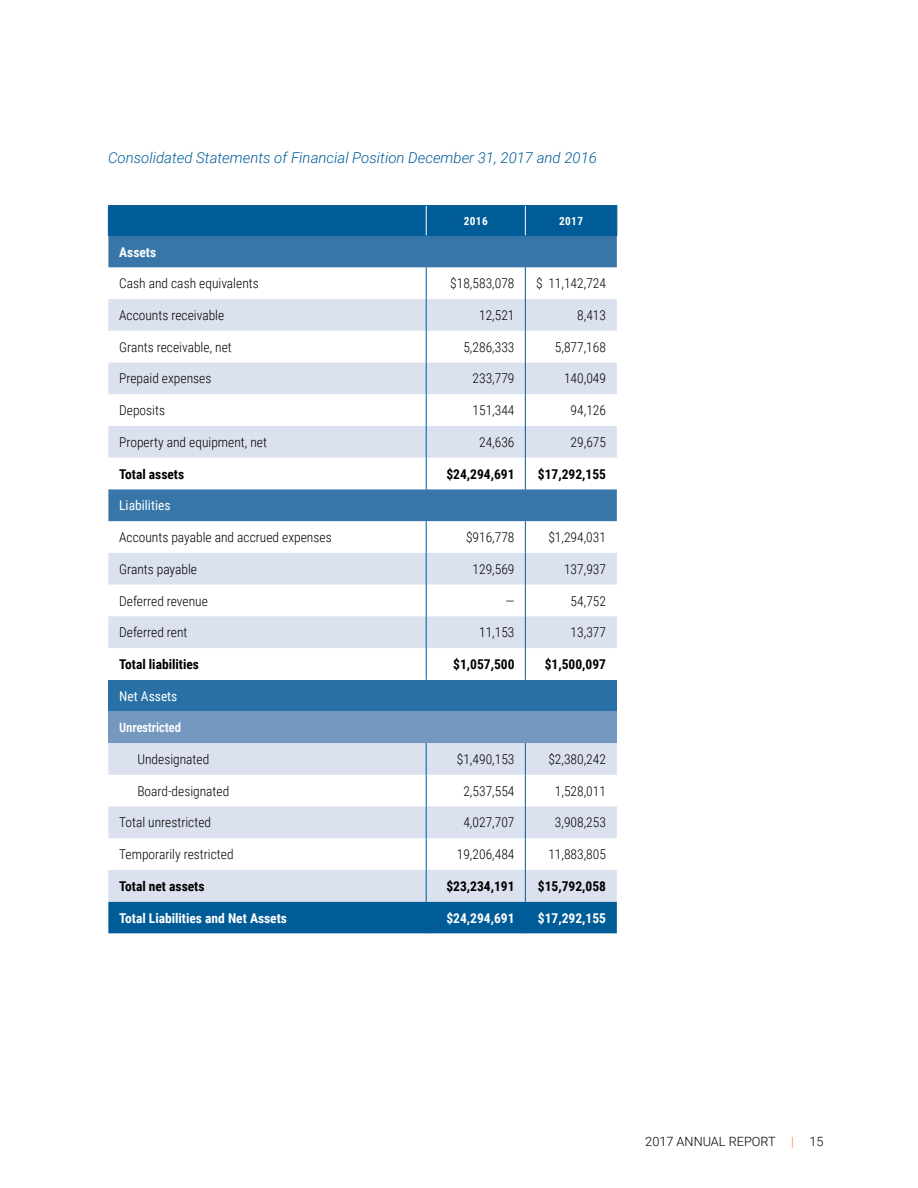
<style>
.page{position:relative;width:918px;height:1188px;background:#fff}
.page>*{position:absolute;margin:0;border:0;box-sizing:border-box;transform-origin:0 0}
.t1{font:italic 300 15px "Roboto";color:#005c97}
.t2{font:300 13.5px "Roboto Condensed";color:#000}
.t3{font:700 13.5px "Roboto Condensed";color:#000}
.t4{font:700 13.5px "Roboto Condensed";color:#fff}
.t5{font:13.5px "Roboto Condensed";color:#fff}
.t6{font:700 13.5px "Acumin Pro Cond";color:#fff}
.t7{font:300 12.75px "Roboto";color:#000}
.t8{font:700 11.25px "Roboto Condensed";letter-spacing:.035em;color:#fff}
.s1{color:#f57e29}
</style>
<div class="page">
<div style="left:108px;top:206px;width:509px;height:727px;background:#005c97"></div>
<svg style="left:108px;top:236px;width:509px;height:63px"></svg>
<svg style="left:108px;top:299px;width:509px;height:603px;fill:#dbe1ee"></svg>
<div style="left:108px;top:680px;width:509px;height:31px;background:#2870a6"></div>
<div style="left:108px;top:711px;width:509px;height:32px;background:#7598c1"></div>
<hr style="left:108px;top:205px;width:318px;height:1px;background:#005c97">
<svg style="left:108px;top:206px;width:1px;height:29px"></svg>
<hr style="left:426px;top:205px;width:99px;height:1px;background:#005c97">
<hr style="left:525px;top:205px;width:92px;height:1px;background:#005c97">
<svg style="left:616px;top:206px;width:1px;height:29px"></svg>
<hr style="left:108px;top:235px;width:318px;height:1px;background:#005c97">
<hr style="left:426px;top:235px;width:99px;height:1px;background:#005c97">
<hr style="left:525px;top:235px;width:92px;height:1px;background:#005c97">
<svg style="left:426px;top:206px;width:1px;height:29px"></svg>
<svg style="left:525px;top:206px;width:1px;height:29px"></svg>
<hr style="left:426px;top:267px;width:1px;height:32px;background:#005c97">
<hr style="left:525px;top:267px;width:1px;height:32px;background:#005c97">
<hr style="left:426px;top:299px;width:1px;height:32px;background:#005c97">
<hr style="left:525px;top:299px;width:1px;height:32px;background:#005c97">
<hr style="left:426px;top:331px;width:1px;height:32px;background:#005c97">
<hr style="left:525px;top:331px;width:1px;height:32px;background:#005c97">
<hr style="left:426px;top:363px;width:1px;height:31px;background:#005c97">
<hr style="left:525px;top:363px;width:1px;height:31px;background:#005c97">
<hr style="left:426px;top:394px;width:1px;height:32px;background:#005c97">
<hr style="left:525px;top:394px;width:1px;height:32px;background:#005c97">
<hr style="left:426px;top:426px;width:1px;height:32px;background:#005c97">
<hr style="left:525px;top:426px;width:1px;height:32px;background:#005c97">
<hr style="left:426px;top:458px;width:1px;height:31px;background:#005c97">
<hr style="left:525px;top:458px;width:1px;height:31px;background:#005c97">
<hr style="left:426px;top:521px;width:1px;height:32px;background:#005c97">
<hr style="left:525px;top:521px;width:1px;height:32px;background:#005c97">
<hr style="left:426px;top:553px;width:1px;height:32px;background:#005c97">
<hr style="left:525px;top:553px;width:1px;height:32px;background:#005c97">
<hr style="left:426px;top:585px;width:1px;height:31px;background:#005c97">
<hr style="left:525px;top:585px;width:1px;height:31px;background:#005c97">
<hr style="left:426px;top:616px;width:1px;height:32px;background:#005c97">
<hr style="left:525px;top:616px;width:1px;height:32px;background:#005c97">
<hr style="left:426px;top:648px;width:1px;height:32px;background:#005c97">
<hr style="left:525px;top:648px;width:1px;height:32px;background:#005c97">
<hr style="left:426px;top:743px;width:1px;height:32px;background:#005c97">
<hr style="left:525px;top:743px;width:1px;height:32px;background:#005c97">
<hr style="left:426px;top:775px;width:1px;height:31px;background:#005c97">
<hr style="left:525px;top:775px;width:1px;height:31px;background:#005c97">
<hr style="left:426px;top:806px;width:1px;height:32px;background:#005c97">
<hr style="left:525px;top:806px;width:1px;height:32px;background:#005c97">
<hr style="left:426px;top:838px;width:1px;height:32px;background:#005c97">
<hr style="left:525px;top:838px;width:1px;height:32px;background:#005c97">
<hr style="left:426px;top:870px;width:1px;height:32px;background:#005c97">
<hr style="left:525px;top:870px;width:1px;height:32px;background:#005c97">
<hr style="left:426px;top:902px;width:1px;height:31px;background:#005c97">
<hr style="left:525px;top:902px;width:1px;height:31px;background:#005c97">
<p class="t1" style="left:108px;top:147px;width:490px">Consolidated Statements of Financial Position December 31, 2017 and 2016</p>
<p class="t8" style="left:464px;top:213px;width:25px">2016</p>
<p class="t8" style="left:559px;top:213px;width:25px">2017</p>
<p class="t4" style="left:119px;top:242px;width:39px">Assets</p>
<p class="t2" style="left:119px;top:274px;width:141px">Cash and cash equivalents</p>
<p class="t2" style="left:450px;top:274px;width:66px">$18,583,078</p>
<p class="t2" style="left:536px;top:274px;width:71px">$ 11,142,724</p>
<p class="t2" style="left:119px;top:306px;width:107px">Accounts receivable</p>
<p class="t2" style="left:479px;top:306px;width:37px">12,521</p>
<p class="t2" style="left:577px;top:306px;width:30px">8,413</p>
<p class="t2" style="left:119px;top:337px;width:114px">Grants receivable, net</p>
<p class="t2" style="left:463px;top:337px;width:53px">5,286,333</p>
<p class="t2" style="left:555px;top:337px;width:53px">5,877,168</p>
<p class="t2" style="left:119px;top:369px;width:94px">Prepaid expenses</p>
<p class="t2" style="left:473px;top:369px;width:43px">233,779</p>
<p class="t2" style="left:564px;top:369px;width:43px">140,049</p>
<p class="t2" style="left:119px;top:401px;width:47px">Deposits</p>
<p class="t2" style="left:473px;top:401px;width:43px">151,344</p>
<p class="t2" style="left:571px;top:401px;width:37px">94,126</p>
<p class="t2" style="left:119px;top:433px;width:149px">Property and equipment, net</p>
<p class="t2" style="left:479px;top:433px;width:37px">24,636</p>
<p class="t2" style="left:571px;top:433px;width:37px">29,675</p>
<p class="t3" style="left:119px;top:464px;width:67px">Total assets</p>
<p class="t3" style="left:446px;top:464px;width:70px">$24,294,691</p>
<p class="t3" style="left:538px;top:464px;width:70px">$17,292,155</p>
<p class="t5" style="left:119px;top:496px;width:53px">Liabilities</p>
<p class="t2" style="left:119px;top:528px;width:214px">Accounts payable and accrued expenses</p>
<p class="t2" style="left:466px;top:528px;width:50px">$916,778</p>
<p class="t2" style="left:548px;top:528px;width:59px">$1,294,031</p>
<p class="t2" style="left:119px;top:560px;width:79px">Grants payable</p>
<p class="t2" style="left:473px;top:560px;width:43px">129,569</p>
<p class="t2" style="left:564px;top:560px;width:43px">137,937</p>
<p class="t2" style="left:119px;top:591px;width:90px">Deferred revenue</p>
<p class="t2" style="left:506px;top:591px;width:11px">—</p>
<p class="t2" style="left:571px;top:591px;width:37px">54,752</p>
<p class="t2" style="left:119px;top:623px;width:70px">Deferred rent</p>
<p class="t2" style="left:479px;top:623px;width:37px">11,153</p>
<p class="t2" style="left:571px;top:623px;width:37px">13,377</p>
<p class="t3" style="left:119px;top:655px;width:81px">Total liabilities</p>
<p class="t3" style="left:453px;top:655px;width:63px">$1,057,500</p>
<p class="t3" style="left:545px;top:655px;width:63px">$1,500,097</p>
<p class="t5" style="left:119px;top:686px;width:60px">Net Assets</p>
<p class="t6" style="left:119px;top:719px;width:63px">Unrestricted</p>
<p class="t2" style="left:137px;top:750px;width:73px">Undesignated</p>
<p class="t2" style="left:457px;top:750px;width:59px">$1,490,153</p>
<p class="t2" style="left:548px;top:750px;width:59px">$2,380,242</p>
<p class="t2" style="left:137px;top:781px;width:93px">Board-designated</p>
<p class="t2" style="left:463px;top:781px;width:53px">2,537,554</p>
<p class="t2" style="left:555px;top:781px;width:53px">1,528,011</p>
<p class="t2" style="left:119px;top:813px;width:93px">Total unrestricted</p>
<p class="t2" style="left:463px;top:813px;width:53px">4,027,707</p>
<p class="t2" style="left:555px;top:813px;width:53px">3,908,253</p>
<p class="t2" style="left:119px;top:845px;width:116px">Temporarily restricted</p>
<p class="t2" style="left:457px;top:845px;width:59px">19,206,484</p>
<p class="t2" style="left:548px;top:845px;width:59px">11,883,805</p>
<p class="t3" style="left:119px;top:877px;width:87px">Total net assets</p>
<p class="t3" style="left:446px;top:877px;width:70px">$23,234,191</p>
<p class="t3" style="left:538px;top:877px;width:70px">$15,792,058</p>
<p class="t4" style="left:119px;top:908px;width:169px">Total Liabilities and Net Assets</p>
<p class="t4" style="left:446px;top:908px;width:70px">$24,294,691</p>
<p class="t4" style="left:538px;top:908px;width:70px">$17,292,155</p>
<p class="t7" style="left:645px;top:1132px;width:180px">2017 ANNUAL REPORT <span class="s1">|</span> 15</p>
</div>
